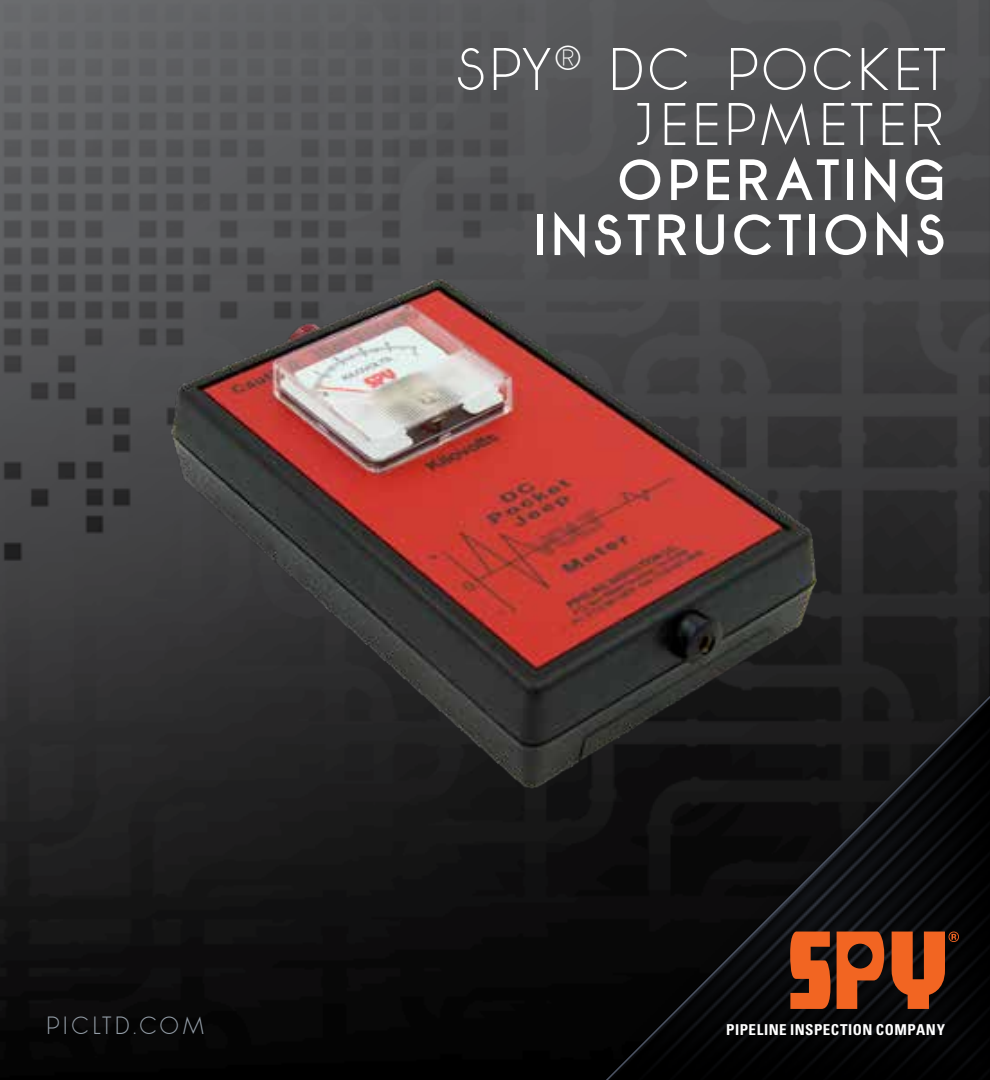
<style>
.page{position:relative;width:990px;height:1080px;background:#fff}
.page>*{position:absolute;margin:0;border:0;box-sizing:border-box;transform-origin:0 0}
.t1{font:200 60px/55px "phantom";letter-spacing:.05em;color:#fff;text-align:right}
.t2{font:700 60px/55px "phantom";letter-spacing:.115em;color:#fff;text-align:right}
.t3{font:200 25px "phantom";letter-spacing:.095em;color:#949ea8}
.t4{font:700 condensed 15px "Univers";letter-spacing:.035em;color:#fff}
</style>
<div class="page">
<img style="left:0;top:0;width:990px;height:1080px">
<div style="left:572px;top:662px;width:418px;height:418px;background:#000;opacity:.35"></div>
<svg style="left:583px;top:671px;width:407px;height:409px;background:#0a0b0c"></svg>
<svg style="left:790px;top:932px;width:40px;height:77px;background:#c1521d"></svg>
<svg style="left:837px;top:932px;width:47px;height:77px;background:#9c441a"></svg>
<svg style="left:892px;top:932px;width:67px;height:77px;background:#8d3c17"></svg>
<img style="left:166px;top:279px;width:658px;height:522px">
<h1 class="t1" style="left:456px;top:42px;width:490px">SPY<sup>®</sup> DC POCKET<br>JEEPMETER</h1>
<h1 class="t2" style="left:535px;top:152px;width:411px">OPERATING<br>INSTRUCTIONS</h1>
<h2 class="t3" style="left:45px;top:1011px;width:162px">PICLTD.COM</h2>
<p class="t4" style="left:726px;top:1020px;width:220px">PIPELINE INSPECTION COMPANY</p>
</div>
